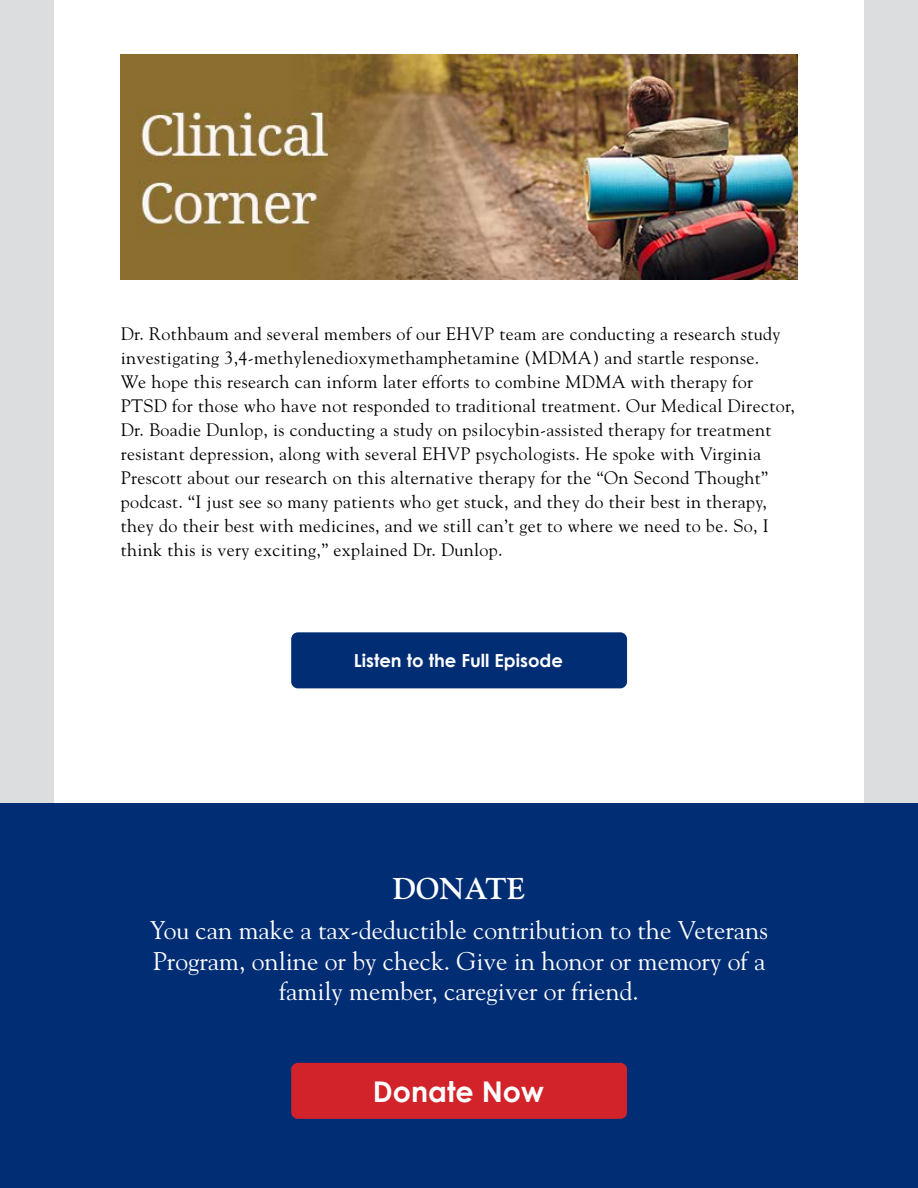
<style>
.page{position:relative;width:918px;height:1188px;background:#fff}
.page>*{position:absolute;margin:0;border:0;box-sizing:border-box;transform-origin:0 0}
.t1{font:700 30px "Goudy";color:#fff}
.t2{font:700 28.5px "Century Gothic";color:#fff}
.t3{font:25.5px/30.6px "Goudy";color:#fff;text-align:center}
.t4{font:18px/24px "Goudy";letter-spacing:.02em;color:#000}
.t5{font:700 18px "Century Gothic";color:#fff}
</style>
<div class="page">
<div style="left:864px;top:0;width:54px;height:1188px;background:#dcddde"></div>
<div style="left:0;top:0;width:54px;height:1188px;background:#dcddde"></div>
<img style="left:121px;top:54px;width:676px;height:225px">
<div style="left:291px;top:632px;width:336px;height:56px;background:#002d74;border-radius:7px"></div>
<div style="left:0;top:804px;width:918px;height:384px;background:#002d74"></div>
<div style="left:291px;top:1063px;width:336px;height:56px;background:#d2232a;border-radius:7px"></div>
<p class="t4" style="left:121px;top:322px;width:676px">Dr. Rothbaum and several members of our EHVP team are conducting a research study investigating 3,4-methylenedioxymethamphetamine (MDMA) and startle response.<br>We hope this research can inform later efforts to combine MDMA with therapy for PTSD for those who have not responded to traditional treatment. Our Medical Director, Dr. Boadie Dunlop, is conducting a study on psilocybin-assisted therapy for treatment resistant depression, along with several EHVP psychologists. He spoke with Virginia Prescott about our research on this alternative therapy for the “On Second Thought” podcast. “I just see so many patients who get stuck, and they do their best in therapy, they do their best with medicines, and we still can’t get to where we need to be. So, I think this is very exciting,” explained Dr. Dunlop.</p>
<p class="t5" style="left:354px;top:649px;width:211px">Listen to the Full Episode</p>
<h1 class="t1" style="left:393px;top:870px;width:134px">DONATE</h1>
<h3 class="t3" style="left:150px;top:915px;width:619px">You can make a tax-deductible contribution to the Veterans<br>Program, online or by check. Give in honor or memory of a family member, caregiver or friend.</h3>
<h2 class="t2" style="left:373px;top:1073px;width:172px">Donate Now</h2>
</div>
